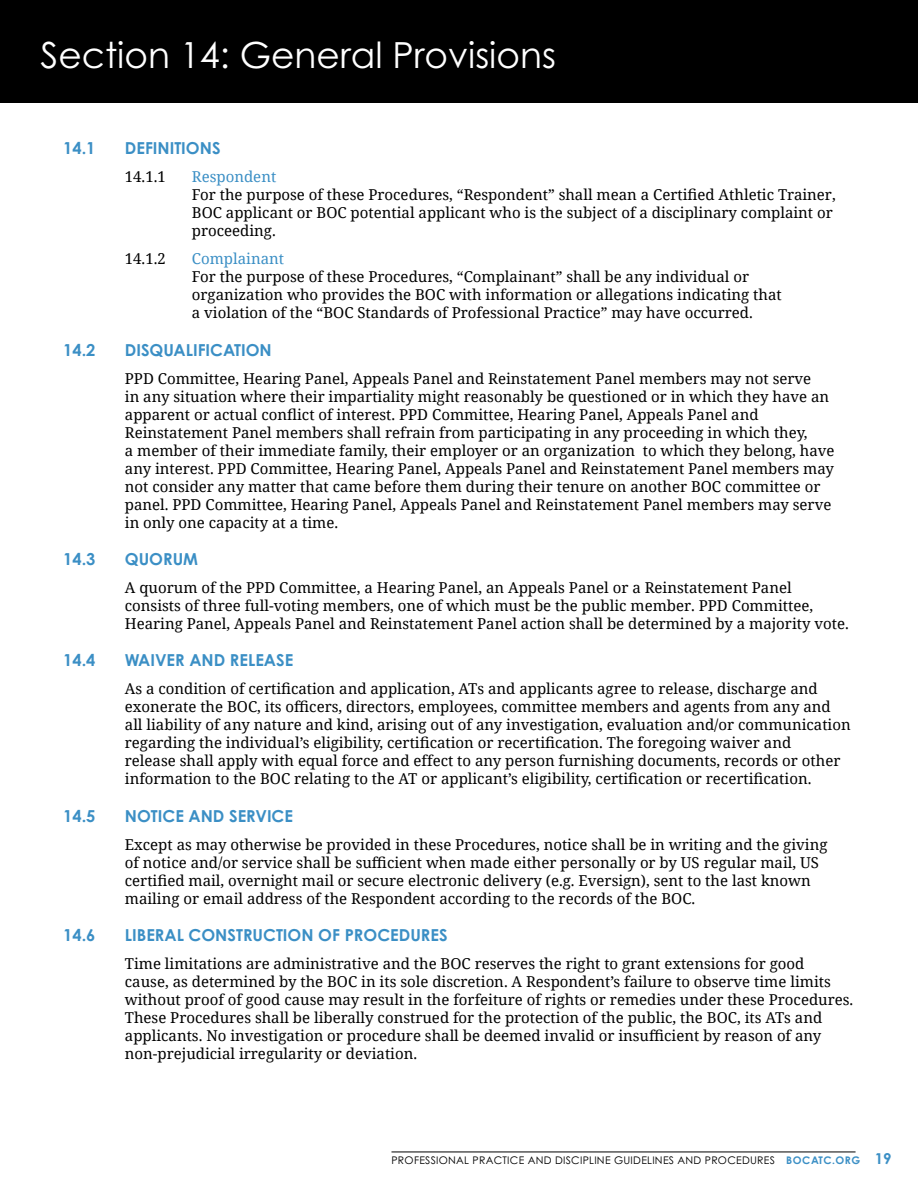
<style>
.page{position:relative;width:918px;height:1188px;background:#fff}
.page>*{position:absolute;margin:0;border:0;box-sizing:border-box;transform-origin:0 0}
.t1{font:36px "Century Gothic Pro";color:#fff}
.t2{font:700 16.5px "Century Gothic Pro";color:#3b8fc5}
.t3{font:15px/18px "Noto Serif";color:#000}
.t4{font:15px "Noto Serif";color:#3b8fc5}
.t5{font:10.5px "Century Gothic Pro";letter-spacing:.025em;color:#000}
.s1{font-weight:700;color:#3b8fc5}
.s2{font-weight:700;font-size:15px;color:#3b8fc5}
</style>
<div class="page">
<hr style="left:392px;top:1152px;width:464px;height:1px;background:#000">
<div style="left:0;top:0;width:918px;height:103px;background:#000"></div>
<h1 class="t1" style="left:40px;top:33px;width:517px">Section 14: General Provisions</h1>
<p class="t2" style="left:63px;top:138px;width:34px">14.1</p>
<p class="t2" style="left:125px;top:138px;width:97px">DEFINITIONS</p>
<p class="t3" style="left:125px;top:167px;width:43px">14.1.1</p>
<p class="t4" style="left:192px;top:167px;width:86px">Respondent</p>
<p class="t3" style="left:192px;top:185px;width:645px">For the purpose of these Procedures, “Respondent” shall mean a Certified Athletic Trainer,<br>BOC applicant or BOC potential applicant who is the subject of a disciplinary complaint or proceeding.</p>
<p class="t3" style="left:125px;top:249px;width:43px">14.1.2</p>
<p class="t4" style="left:192px;top:249px;width:94px">Complainant</p>
<p class="t3" style="left:192px;top:267px;width:591px">For the purpose of these Procedures, “Complainant” shall be any individual or organization who provides the BOC with information or allegations indicating that a violation of the “BOC Standards of Professional Practice” may have occurred.</p>
<p class="t2" style="left:63px;top:339px;width:34px">14.2</p>
<p class="t2" style="left:125px;top:339px;width:148px">DISQUALIFICATION</p>
<p class="t3" style="left:125px;top:369px;width:711px">PPD Committee, Hearing Panel, Appeals Panel and Reinstatement Panel members may not serve<br>in any situation where their impartiality might reasonably be questioned or in which they have an apparent or actual conflict of interest. PPD Committee, Hearing Panel, Appeals Panel and Reinstatement Panel members shall refrain from participating in any proceeding in which they,<br>a member of their immediate family, their employer or an organization to which they belong, have any interest. PPD Committee, Hearing Panel, Appeals Panel and Reinstatement Panel members may not consider any matter that came before them during their tenure on another BOC committee or panel. PPD Committee, Hearing Panel, Appeals Panel and Reinstatement Panel members may serve in only one capacity at a time.</p>
<p class="t2" style="left:63px;top:549px;width:34px">14.3</p>
<p class="t2" style="left:125px;top:549px;width:75px">QUORUM</p>
<p class="t3" style="left:125px;top:578px;width:725px">A quorum of the PPD Committee, a Hearing Panel, an Appeals Panel or a Reinstatement Panel consists of three full-voting members, one of which must be the public member. PPD Committee,<br>Hearing Panel, Appeals Panel and Reinstatement Panel action shall be determined by a majority vote.</p>
<p class="t2" style="left:63px;top:650px;width:34px">14.4</p>
<p class="t2" style="left:125px;top:650px;width:170px">WAIVER AND RELEASE</p>
<p class="t3" style="left:125px;top:679px;width:727px">As a condition of certification and application, ATs and applicants agree to release, discharge and exonerate the BOC, its officers, directors, employees, committee members and agents from any and all liability of any nature and kind, arising out of any investigation, evaluation and/or communication regarding the individual’s eligibility, certification or recertification. The foregoing waiver and<br>release shall apply with equal force and effect to any person furnishing documents, records or other information to the BOC relating to the AT or applicant’s eligibility, certification or recertification.</p>
<p class="t2" style="left:63px;top:805px;width:34px">14.5</p>
<p class="t2" style="left:125px;top:805px;width:170px">NOTICE AND SERVICE</p>
<p class="t3" style="left:125px;top:835px;width:704px">Except as may otherwise be provided in these Procedures, notice shall be in writing and the giving of notice and/or service shall be sufficient when made either personally or by US regular mail, US certified mail, overnight mail or secure electronic delivery (e.g. Eversign), sent to the last known mailing or email address of the Respondent according to the records of the BOC.</p>
<p class="t2" style="left:63px;top:925px;width:34px">14.6</p>
<p class="t2" style="left:125px;top:925px;width:324px">LIBERAL CONSTRUCTION OF PROCEDURES</p>
<p class="t3" style="left:125px;top:954px;width:730px">Time limitations are administrative and the BOC reserves the right to grant extensions for good<br>cause, as determined by the BOC in its sole discretion. A Respondent’s failure to observe time limits without proof of good cause may result in the forfeiture of rights or remedies under these Procedures.<br>These Procedures shall be liberally construed for the protection of the public, the BOC, its ATs and applicants. No investigation or procedure shall be deemed invalid or insufficient by reason of any non-prejudicial irregularity or deviation.</p>
<p class="t5" style="left:392px;top:1154px;width:502px">PROFESSIONAL PRACTICE AND DISCIPLINE GUIDELINES AND PROCEDURES <span class="s1">BOCATC.ORG</span> <span class="s2">19</span></p>
</div>
